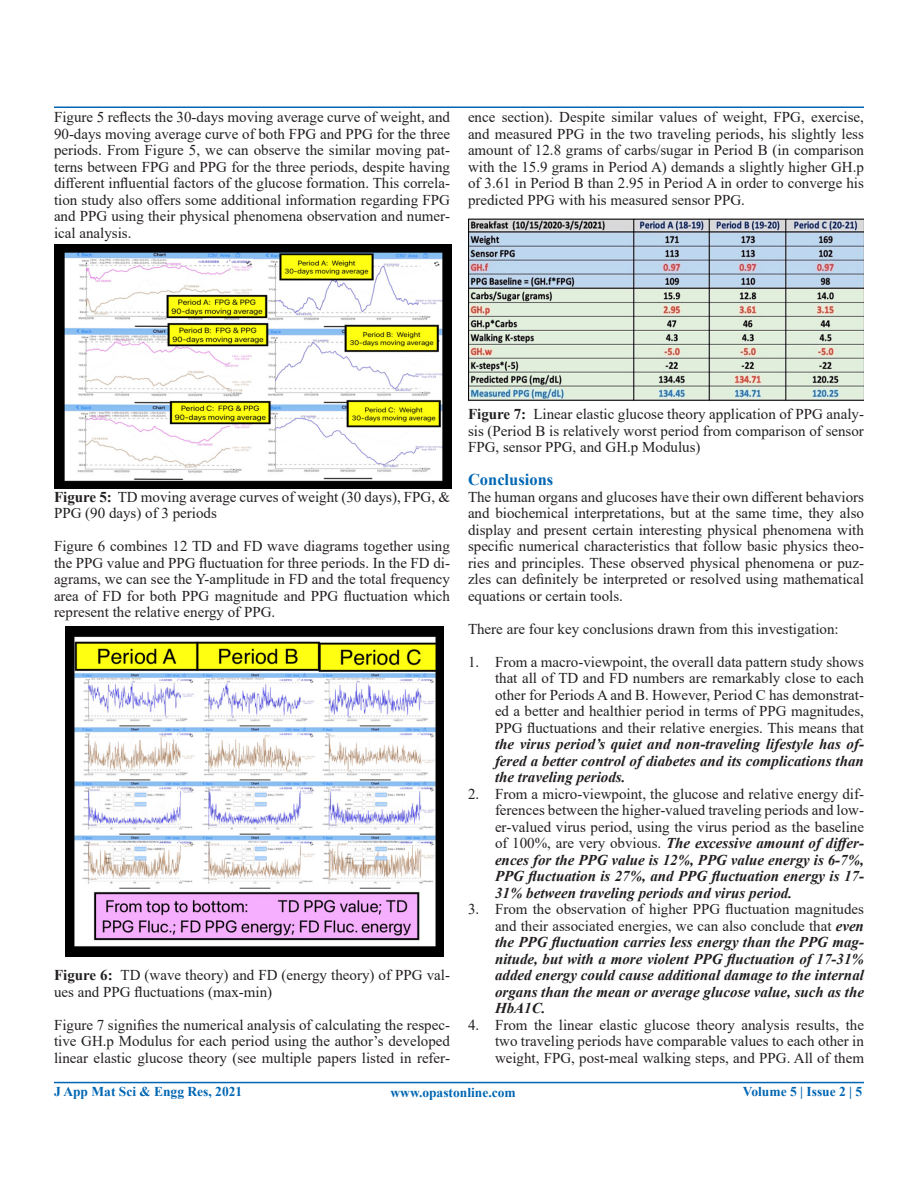
<style>
.page{position:relative;width:918px;height:1188px;background:#fff}
.page>*{position:absolute;margin:0;border:0;box-sizing:border-box;transform-origin:0 0}
.t1{font:700 16.5px "Times New Roman";color:#0166b3}
.t2{font:15px/16.5px "Times New Roman";color:#231f20;text-align:justify}
.t3{font:italic 700 15px/16.5px "Times New Roman";color:#231f20;text-align:justify}
.t4{font:700 13.5px "Times New Roman";color:#0166b3}
.s1{font-weight:700}
.s2{font-weight:700;font-style:italic}
.s3{font-weight:400;font-style:normal}
</style>
<div class="page">
<hr style="left:54px;top:106px;width:810px;height:2px;background:#0166b3">
<hr style="left:54px;top:1082px;width:810px;height:1px;background:#0166b3">
<img style="left:54px;top:245px;width:398px;height:243px">
<img style="left:66px;top:626px;width:378px;height:330px">
<img style="left:468px;top:218px;width:396px;height:183px">
<p class="t2" style="left:54px;top:108px;width:398px">Figure 5 reflects the 30-days moving average curve of weight, and 90-days moving average curve of both FPG and PPG for the three periods. From Figure 5, we can observe the similar moving pat&shy;terns between FPG and PPG for the three periods, despite having different influential factors of the glucose formation. This correla&shy;tion study also offers some additional information regarding FPG and PPG using their physical phenomena observation and numer&shy;ical analysis.</p>
<p class="t2" style="left:468px;top:108px;width:398px">ence section). Despite similar values of weight, FPG, exercise, and measured PPG in the two traveling periods, his slightly less amount of 12.8 grams of carbs/sugar in Period B (in comparison with the 15.9 grams in Period A) demands a slightly higher GH.p of 3.61 in Period B than 2.95 in Period A in order to converge his predicted PPG with his measured sensor PPG.</p>
<p class="t2" style="left:54px;top:488px;width:398px"><span class="s1">Figure 5:</span> TD moving average curves of weight (30 days), FPG, &amp;<br>PPG (90 days) of 3 periods</p>
<p class="t2" style="left:54px;top:537px;width:398px">Figure 6 combines 12 TD and FD wave diagrams together using the PPG value and PPG fluctuation for three periods. In the FD di&shy;agrams, we can see the Y-amplitude in FD and the total frequency area of FD for both PPG magnitude and PPG fluctuation which represent the relative energy of PPG.</p>
<p class="t2" style="left:54px;top:966px;width:397px"><span class="s1">Figure 6:</span> TD (wave theory) and FD (energy theory) of PPG val&shy;ues and PPG fluctuations (max-min)</p>
<p class="t2" style="left:54px;top:1016px;width:398px">Figure 7 signifies the numerical analysis of calculating the respec&shy;tive GH.p Modulus for each period using the author’s developed linear elastic glucose theory (see multiple papers listed in refer-</p>
<p class="t2" style="left:468px;top:405px;width:397px"><span class="s1">Figure 7:</span> Linear elastic glucose theory application of PPG analy&shy;sis (Period B is relatively worst period from comparison of sensor FPG, sensor PPG, and GH.p Modulus)</p>
<p class="t1" style="left:468px;top:468px;width:87px">Conclusions</p>
<p class="t2" style="left:468px;top:488px;width:398px">The human organs and glucoses have their own different behaviors and biochemical interpretations, but at the same time, they also display and present certain interesting physical phenomena with specific numerical characteristics that follow basic physics theo&shy;ries and principles. These observed physical phenomena or puz&shy;zles can definitely be interpreted or resolved using mathematical equations or certain tools.</p>
<p class="t2" style="left:468px;top:620px;width:372px">There are four key conclusions drawn from this investigation:</p>
<p class="t2" style="left:495px;top:653px;width:371px;text-indent:-27px">1. From a macro-viewpoint, the overall data pattern study shows that all of TD and FD numbers are remarkably close to each other for Periods A and B. However, Period C has demonstrat&shy;ed a better and healthier period in terms of PPG magnitudes, PPG fluctuations and their relative energies. This means that <span class="s2">the virus period’s quiet and non-traveling lifestyle has of&shy;fered a better control of diabetes and its complications than the traveling periods.</span></p>
<p class="t2" style="left:495px;top:785px;width:371px;text-indent:-27px">2. From a micro-viewpoint, the glucose and relative energy dif&shy;ferences between the higher-valued traveling periods and low&shy;er-valued virus period, using the virus period as the baseline of 100%, are very obvious. <span class="s2">The excessive amount of differ&shy;ences for the PPG value is 12%, PPG value energy is 6-7%, PPG fluctuation is 27%, and PPG fluctuation energy is 17- 31% between traveling periods and virus period.</span></p>
<p class="t3" style="left:495px;top:900px;width:371px;text-indent:-27px"><span class="s3">3. From the observation of higher PPG fluctuation magnitudes and their associated energies, we can also conclude that</span> even the PPG fluctuation carries less energy than the PPG mag&shy;nitude, but with a more violent PPG fluctuation of 17-31% added energy could cause additional damage to the internal organs than the mean or average glucose value, such as the HbA1C.</p>
<p class="t2" style="left:495px;top:1016px;width:371px;text-indent:-27px">4. From the linear elastic glucose theory analysis results, the two traveling periods have comparable values to each other in weight, FPG, post-meal walking steps, and PPG. All of them</p>
<p class="t4" style="left:54px;top:1082px;width:190px">J App Mat Sci &amp; Engg Res, 2021</p>
<p class="t4" style="left:391px;top:1083px;width:127px">www.opastonline.com</p>
<p class="t4" style="left:743px;top:1082px;width:121px">Volume 5 | Issue 2 | 5</p>
</div>
